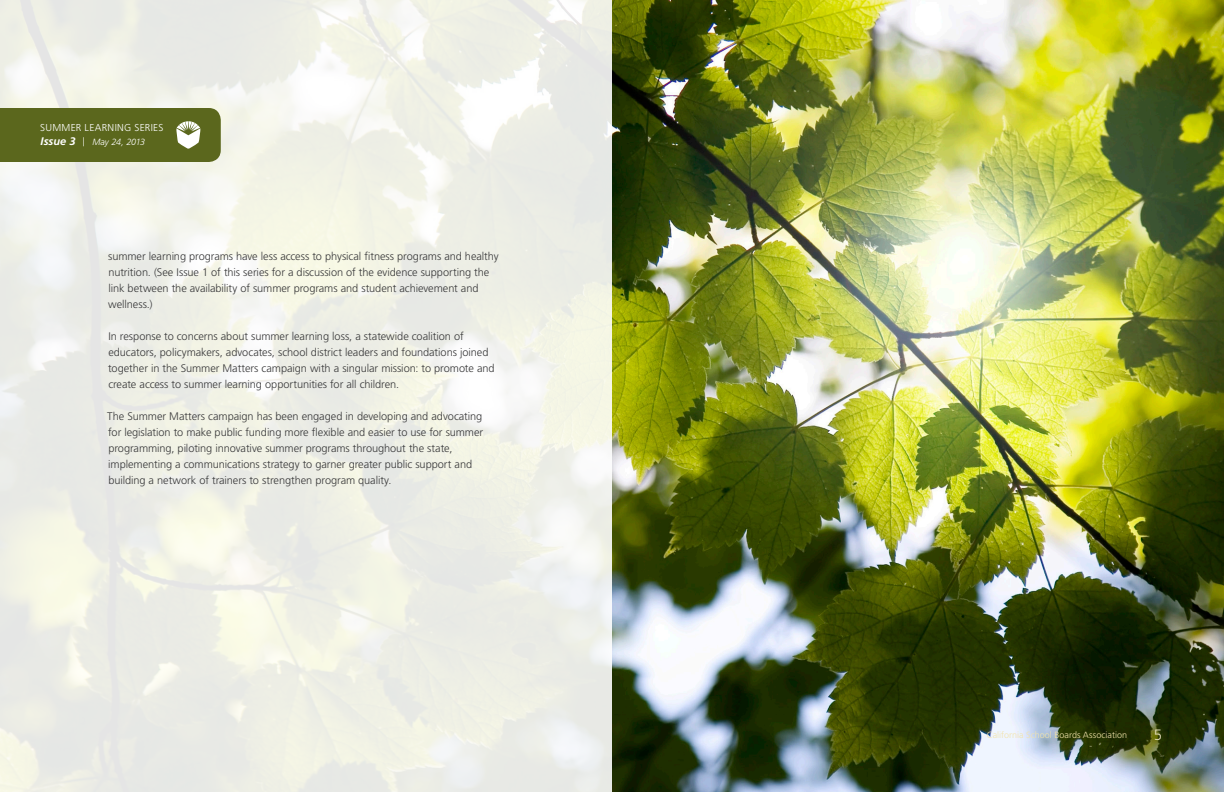
<style>
.page{position:relative;width:1224px;height:792px;background:#fff}
.page>*{position:absolute;margin:0;border:0;box-sizing:border-box;transform-origin:0 0}
.subheads{font:300 15px "Frutiger LT Std";color:#e7e1be}
.body{font:300 11px/16px "Frutiger LT Std";letter-spacing:-.005em;color:#383839}
.t1{font:300 10px "Frutiger LT Std";letter-spacing:.03em;color:#fff}
.subheads-2{font:300 9px "Frutiger LT Std";letter-spacing:.005em;color:#f2e3ab}
.t2{font:italic 300 9px "Frutiger LT Std";letter-spacing:-.02em;color:#fff}
.s1{font-weight:700;font-size:11px}
.s2{font-style:normal}
</style>
<div class="page">
<img style="left:612px;top:0;width:612px;height:792px">
<svg style="left:0;top:0;width:612px;height:792px;background:#eeefe8"></svg>
<div style="left:0;top:108px;width:221px;height:54px;background:#5b671d"></div>
<p class="t1" style="left:40px;top:122px;width:125px">SUMMER LEARNING SERIES</p>
<p class="t2" style="left:40px;top:136px;width:106px"><span class="s1">Issue 3</span> <span class="s2">|</span> May 24, 2013</p>
<p class="body" style="left:108px;top:249px;width:392px">summer learning programs have less access to physical fitness programs and healthy nutrition. (See Issue 1 of this series for a discussion of the evidence supporting the link between the availability of summer programs and student achievement and wellness.)</p>
<p class="body" style="left:108px;top:329px;width:388px">In response to concerns about summer learning loss, a statewide coalition of educators, policymakers, advocates, school district leaders and foundations joined together in the Summer Matters campaign with a singular mission: to promote and create access to summer learning opportunities for all children.</p>
<p class="body" style="left:107px;top:409px;width:377px">The Summer Matters campaign has been engaged in developing and advocating for legislation to make public funding more flexible and easier to use for summer programming, piloting innovative summer programs throughout the state, implementing a communications strategy to garner greater public support and building a network of trainers to strengthen program quality.</p>
<p class="subheads-2" style="left:987px;top:730px;width:142px">California School Boards Association</p>
<p class="subheads" style="left:1154px;top:727px;width:10px">5</p>
</div>
